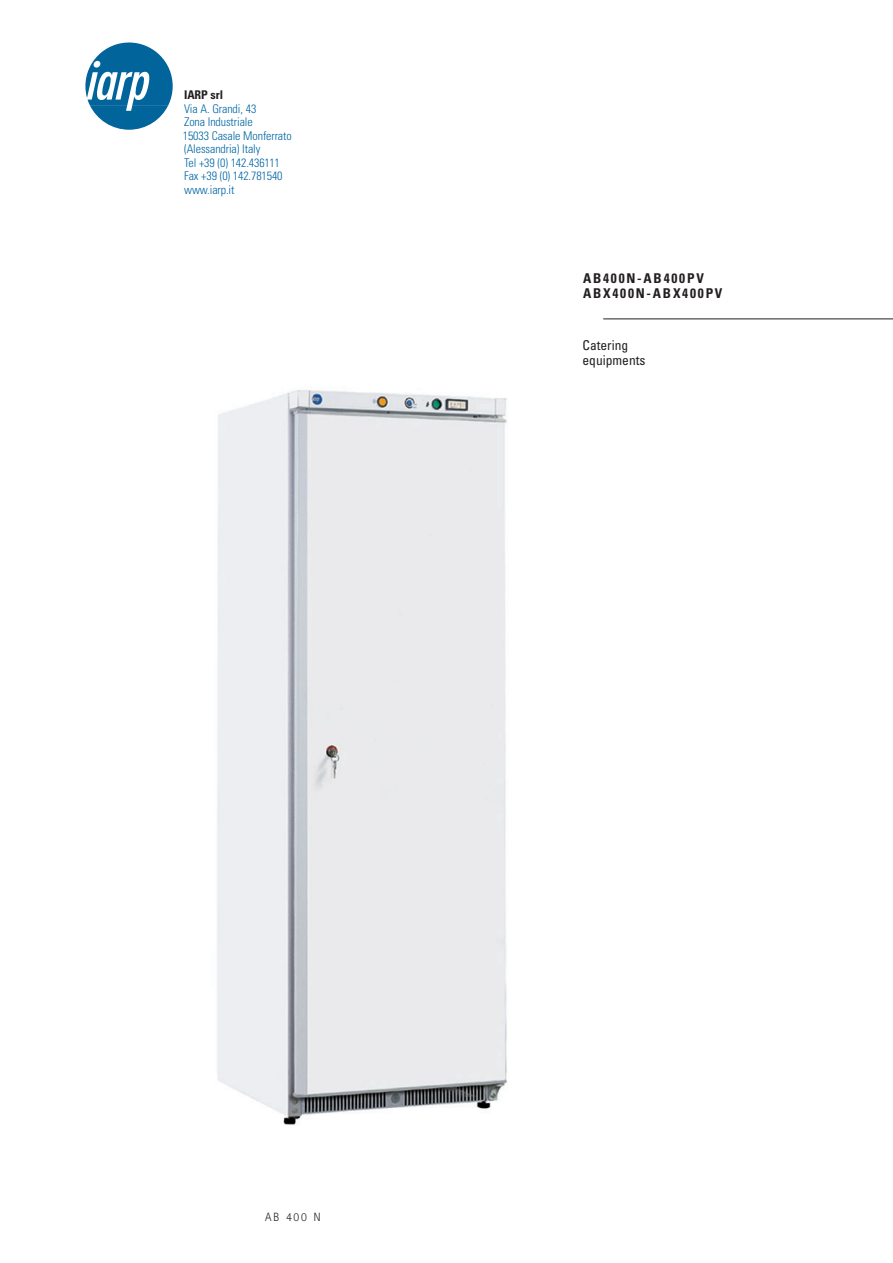
<style>
.page{position:relative;width:893px;height:1263px;background:#fff}
.page>*{position:absolute;margin:0;border:0;box-sizing:border-box;transform-origin:0 0}
.t1{font:700 condensed 13.5px/15px "Univers";letter-spacing:.135em;color:#231f20}
.t2{font:condensed 13.5px/15px "Univers";color:#231f20}
.t3{font:300 condensed 12px/13.5px "Univers";letter-spacing:-.01em;color:#0066a4}
.t4{font:700 condensed 12px "Univers";letter-spacing:-.01em;color:#231f20}
.t5{font:300 12px "Rotis Sans Serif";color:#231f20}
</style>
<div class="page">
<img style="left:217px;top:390px;width:290px;height:735px">
<svg style="left:85px;top:43px;width:88px;height:87px"></svg>
<hr style="left:603px;top:319px;width:289px;height:1px;background:#231f20">
<p class="t4" style="left:184px;top:91px;width:40px">IARP srl</p>
<p class="t3" style="left:183px;top:103px;width:110px">Via A. Grandi, 43<br>Zona Industriale<br>15033 Casale Monferrato (Alessandria) Italy<br>Tel +39 (0) 142.436111<br>Fax +39 (0) 142.781540 www.iarp.it</p>
<p class="t1" style="left:583px;top:272px;width:141px">AB400N-AB400PV<br>ABX400N-ABX400PV</p>
<p class="t2" style="left:582px;top:339px;width:64px">Catering equipments</p>
<p class="t5" style="left:265px;top:1213px;width:57px">AB 400 N</p>
</div>
